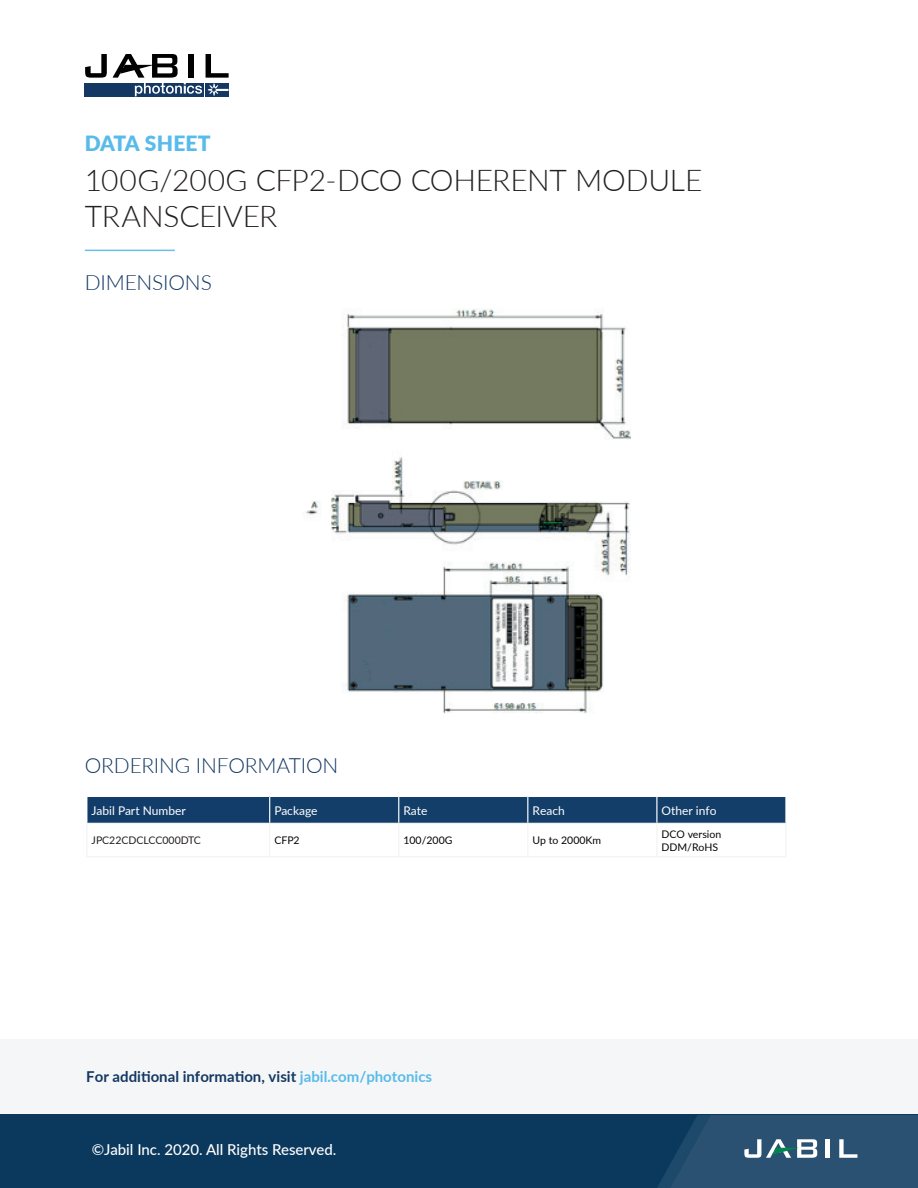
<style>
.page{position:relative;width:918px;height:1188px;background:#fff}
.page>*{position:absolute;margin:0;border:0;box-sizing:border-box;transform-origin:0 0}
.t1{font:300 30px/36px "Lato";letter-spacing:-.005em;color:#231f20}
.t2{font:300 21px "Lato";letter-spacing:-.01em;color:#133863}
.t3{font:900 21px "Lato";letter-spacing:.005em;color:#59bbea}
.t4{font:700 15px "Lato";color:#153862}
.t5{font:500 15px "Lato";color:#fff}
.t6{font:12px "Lato";color:#fff}
.t7{font:10.5px/12.6px "Lato";color:#040503}
.t8{font:10.5px "Lato";color:#231f20}
.s1{color:#59bbea}
</style>
<div class="page">
<div style="left:0;top:1040px;width:918px;height:148px;background:#f4f6f7"></div>
<div style="left:0;top:1115px;width:918px;height:73px;background:#0b385d"></div>
<svg style="left:657px;top:1115px;width:261px;height:73px;background:#2f5574"></svg>
<div style="left:87px;top:796px;width:183px;height:27px;background:#123d6a"></div>
<hr style="left:86px;top:796px;width:184px;height:1px;background:#fff">
<svg style="left:269px;top:796px;width:516px;height:27px;background:#234a73"></svg>
<hr style="left:86px;top:823px;width:184px;height:1px;background:#f2f3f4">
<hr style="left:86px;top:856px;width:184px;height:1px;background:#f2f3f4">
<hr style="left:86px;top:824px;width:1px;height:32px;background:#f2f3f4">
<hr style="left:270px;top:823px;width:129px;height:1px;background:#f2f3f4">
<hr style="left:269px;top:824px;width:1px;height:32px;background:#f2f3f4">
<hr style="left:270px;top:856px;width:129px;height:1px;background:#f2f3f4">
<hr style="left:399px;top:823px;width:129px;height:1px;background:#f2f3f4">
<hr style="left:398px;top:824px;width:1px;height:32px;background:#f2f3f4">
<hr style="left:399px;top:856px;width:129px;height:1px;background:#f2f3f4">
<hr style="left:528px;top:823px;width:129px;height:1px;background:#f2f3f4">
<hr style="left:527px;top:824px;width:1px;height:32px;background:#f2f3f4">
<hr style="left:528px;top:856px;width:129px;height:1px;background:#f2f3f4">
<hr style="left:657px;top:823px;width:130px;height:1px;background:#f2f3f4">
<hr style="left:656px;top:824px;width:1px;height:32px;background:#f2f3f4">
<hr style="left:657px;top:856px;width:130px;height:1px;background:#f2f3f4">
<hr style="left:785px;top:824px;width:2px;height:32px;background:#f2f3f4">
<svg style="left:85px;top:54px;width:22px;height:24px"></svg>
<div style="left:85px;top:83px;width:119px;height:13px;background:#133863"></div>
<svg style="left:113px;top:54px;width:116px;height:42px"></svg>
<hr style="left:85px;top:250px;width:90px;height:1px;background:#6bbeea">
<img style="left:306px;top:309px;width:325px;height:405px">
<h2 class="t3" style="left:85px;top:127px;width:127px">DATA SHEET</h2>
<h1 class="t1" style="left:85px;top:161px;width:619px">100G/200G CFP2-DCO COHERENT MODULE<br>TRANSCEIVER</h1>
<h2 class="t2" style="left:85px;top:268px;width:129px">DIMENSIONS</h2>
<h2 class="t2" style="left:85px;top:751px;width:255px">ORDERING INFORMATION</h2>
<p class="t6" style="left:92px;top:802px;width:96px">Jabil Part Number</p>
<p class="t6" style="left:274px;top:802px;width:45px">Package</p>
<p class="t6" style="left:403px;top:802px;width:26px">Rate</p>
<p class="t6" style="left:533px;top:802px;width:34px">Reach</p>
<p class="t6" style="left:662px;top:802px;width:56px">Other info</p>
<p class="t8" style="left:92px;top:833px;width:111px">JPC22CDCLCC000DTC</p>
<p class="t7" style="left:274px;top:834px;width:27px">CFP2</p>
<p class="t7" style="left:403px;top:834px;width:50px">100/200G</p>
<p class="t7" style="left:533px;top:834px;width:70px">Up to 2000Km</p>
<p class="t7" style="left:662px;top:827px;width:61px">DCO version<br>DDM/RoHS</p>
<p class="t4" style="left:86px;top:1066px;width:347px">For additional information, visit <span class="s1">jabil.com/photonics</span></p>
<p class="t5" style="left:92px;top:1138px;width:246px">©Jabil Inc. 2020. All Rights Reserved.</p>
</div>
